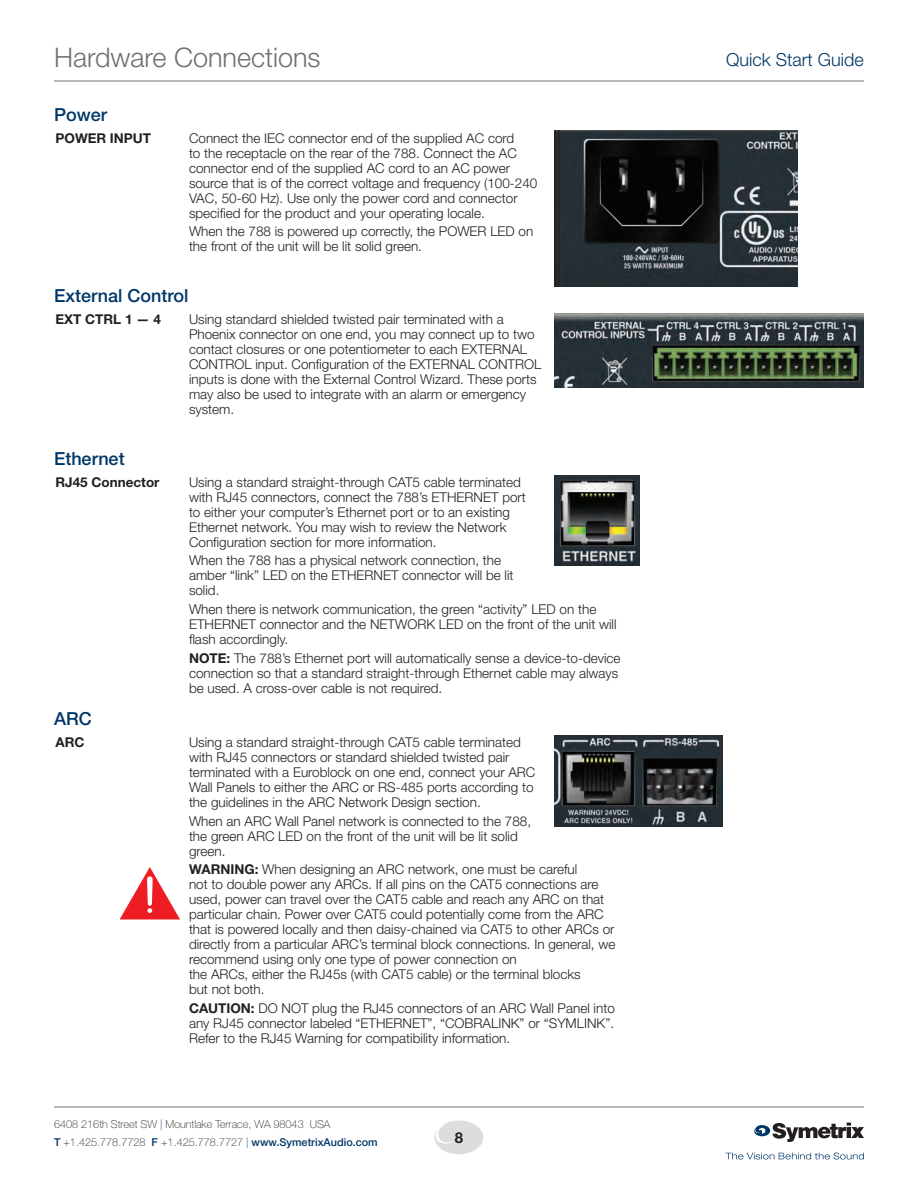
<style>
.page{position:relative;width:918px;height:1188px;background:#fff}
.page>*{position:absolute;margin:0;border:0;box-sizing:border-box;transform-origin:0 0}
.PAGE_HEADING_LEFT{font:300 27px "Helvetica Neue LT Std";color:#717074}
.SUBHEAD{font:500 18px "Helvetica Neue LT Std";color:#003667}
.t1{font:300 18px "Helvetica Neue LT Std";color:#003667}
.t2{font:700 15px "Helvetica Neue LT Std";color:#231f20}
.FeatureTab2ColAltTab{font:300 13.5px/15px "Helvetica Neue LT Std";color:#231f20}
.FeatureTab2ColAltTab-2{font:700 13.5px "Helvetica Neue LT Std";color:#231f20}
.t3{font:100 10.8px/18px "Helvetica Neue LT Std";color:#231f20}
.s1{font-weight:700}
.s2{color:#003667}
.s3{font-weight:500;color:#003667}
</style>
<div class="page">
<hr style="left:54px;top:1107px;width:810px;height:1px;background:#717074">
<hr style="left:54px;top:81px;width:810px;height:1px;background:#717074">
<svg style="left:434px;top:1120px;width:49px;height:34px"></svg>
<svg style="left:726px;top:1153px;width:138px;height:7px"></svg>
<svg style="left:754px;top:1123px;width:110px;height:19px"></svg>
<svg style="left:120px;top:867px;width:60px;height:53px"></svg>
<img style="left:555px;top:131px;width:243px;height:156px">
<img style="left:555px;top:314px;width:309px;height:74px">
<img style="left:555px;top:475px;width:85px;height:91px">
<img style="left:555px;top:736px;width:167px;height:90px">
<p class="PAGE_HEADING_LEFT" style="left:54px;top:40px;width:268px">Hardware Connections</p>
<p class="SUBHEAD" style="left:54px;top:104px;width:55px">Power</p>
<p class="FeatureTab2ColAltTab-2" style="left:56px;top:129px;width:97px">POWER INPUT</p>
<p class="FeatureTab2ColAltTab" style="left:189px;top:130px;width:350px">Connect the IEC connector end of the supplied AC cord<br>to the receptacle on the rear of the 788. Connect the AC connector end of the supplied AC cord to an AC power source that is of the correct voltage and frequency (100-240<br>VAC, 50-60 Hz). Use only the power cord and connector specified for the product and your operating locale.</p>
<p class="FeatureTab2ColAltTab" style="left:189px;top:224px;width:346px">When the 788 is powered up correctly, the POWER LED on the front of the unit will be lit solid green.</p>
<p class="SUBHEAD" style="left:54px;top:285px;width:136px">External Control</p>
<p class="FeatureTab2ColAltTab-2" style="left:56px;top:311px;width:107px">EXT CTRL 1 — 4</p>
<p class="FeatureTab2ColAltTab" style="left:189px;top:311px;width:354px">Using standard shielded twisted pair terminated with a Phoenix connector on one end, you may connect up to two contact closures or one potentiometer to each EXTERNAL CONTROL input. Configuration of the EXTERNAL CONTROL inputs is done with the External Control Wizard. These ports may also be used to integrate with an alarm or emergency system.</p>
<p class="SUBHEAD" style="left:54px;top:448px;width:72px">Ethernet</p>
<p class="FeatureTab2ColAltTab-2" style="left:56px;top:474px;width:106px">RJ45 Connector</p>
<p class="FeatureTab2ColAltTab" style="left:189px;top:474px;width:338px">Using a standard straight-through CAT5 cable terminated with RJ45 connectors, connect the 788’s ETHERNET port to either your computer’s Ethernet port or to an existing Ethernet network. You may wish to review the Network Configuration section for more information.</p>
<p class="FeatureTab2ColAltTab" style="left:189px;top:553px;width:326px">When the 788 has a physical network connection, the amber “link” LED on the ETHERNET connector will be lit solid.</p>
<p class="FeatureTab2ColAltTab" style="left:189px;top:602px;width:429px">When there is network communication, the green “activity” LED on the<br>ETHERNET connector and the NETWORK LED on the front of the unit will flash accordingly.</p>
<p class="FeatureTab2ColAltTab" style="left:189px;top:650px;width:433px"><span class="s1">NOTE:</span> The 788’s Ethernet port will automatically sense a device-to-device connection so that a standard straight-through Ethernet cable may always be used. A cross-over cable is not required.</p>
<p class="SUBHEAD" style="left:54px;top:708px;width:39px">ARC</p>
<p class="FeatureTab2ColAltTab-2" style="left:56px;top:734px;width:30px">ARC</p>
<p class="FeatureTab2ColAltTab" style="left:189px;top:734px;width:348px">Using a standard straight-through CAT5 cable terminated with RJ45 connectors or standard shielded twisted pair terminated with a Euroblock on one end, connect your ARC Wall Panels to either the ARC or RS-485 ports according to the guidelines in the ARC Network Design section.</p>
<p class="FeatureTab2ColAltTab" style="left:189px;top:813px;width:344px">When an ARC Wall Panel network is connected to the 788, the green ARC LED on the front of the unit will be lit solid green.</p>
<p class="FeatureTab2ColAltTab" style="left:189px;top:862px;width:428px"><span class="s1">WARNING:</span> When designing an ARC network, one must be careful<br>not to double power any ARCs. If all pins on the CAT5 connections are used, power can travel over the CAT5 cable and reach any ARC on that particular chain. Power over CAT5 could potentially come from the ARC that is powered locally and then daisy-chained via CAT5 to other ARCs or directly from a particular ARC’s terminal block connections. In general, we recommend using only one type of power connection on<br>the ARCs, either the RJ45s (with CAT5 cable) or the terminal blocks<br>but not both.</p>
<p class="FeatureTab2ColAltTab" style="left:189px;top:1001px;width:427px;text-align:justify"><span class="s1">CAUTION:</span> DO NOT plug the RJ45 connectors of an ARC Wall Panel into any RJ45 connector labeled “ETHERNET”, “COBRALINK” or “SYMLINK”.<br>Refer to the RJ45 Warning for compatibility information.</p>
<p class="t3" style="left:54px;top:1115px;width:325px">6408 216th Street SW <span class="s2">|</span> Mountlake Terrace, WA 98043 USA<br><span class="s3">T</span> +1.425.778.7728 <span class="s3">F</span> +1.425.778.7727 <span class="s2">|</span> <span class="s3">www.SymetrixAudio.com</span></p>
<p class="t2" style="left:455px;top:1128px;width:10px">8</p>
<h2 class="t1" style="left:726px;top:49px;width:139px">Quick Start Guide</h2>
</div>
